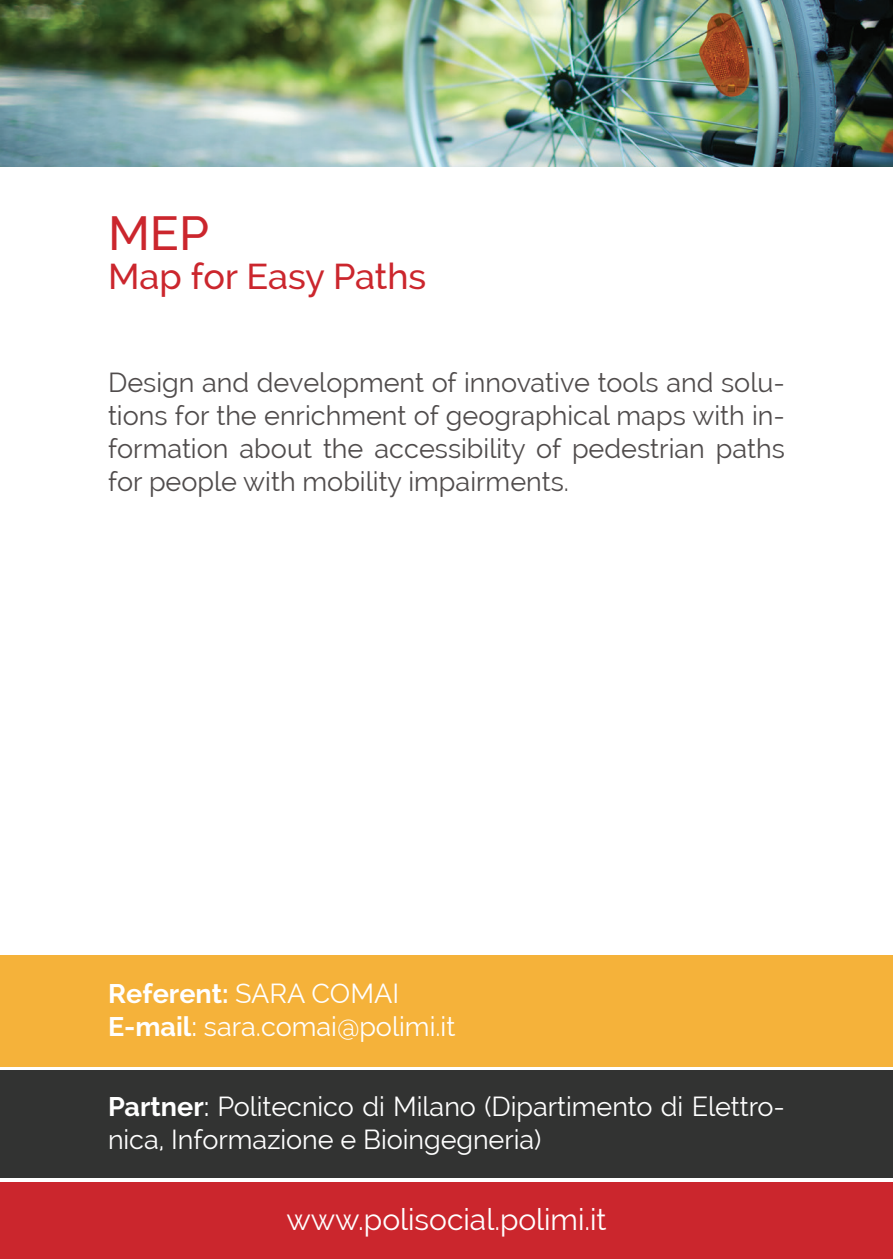
<style>
.page{position:relative;width:893px;height:1259px;background:#fff}
.page>*{position:absolute;margin:0;border:0;box-sizing:border-box;transform-origin:0 0}
.t1{font:500 48px "Raleway";color:#cb262d}
.t2{font:500 36px "Raleway";color:#cb262d}
.t3{font:30px "Raleway";color:#fff}
.t4{font:27px/33px "Raleway";color:#504c4c;text-align:justify}
.t5{font:27px/33px "Raleway";color:#fff}
.s1{font-weight:700}
.s2{font-weight:500}
</style>
<div class="page">
<div style="left:0;top:1182px;width:893px;height:77px;background:#cb262d"></div>
<img style="left:0;top:0;width:893px;height:167px">
<div style="left:0;top:955px;width:893px;height:111px;background:#f5b23a"></div>
<div style="left:0;top:1070px;width:893px;height:107px;background:#323332"></div>
<h1 class="t1" style="left:108px;top:206px;width:103px">MEP</h1>
<h2 class="t2" style="left:108px;top:256px;width:320px">Map for Easy Paths</h2>
<p class="t4" style="left:108px;top:365px;width:678px">Design and development of innovative tools and solu&shy;tions for the enrichment of geographical maps with in&shy;formation about the accessibility of pedestrian paths for people with mobility impairments.</p>
<p class="t5" style="left:108px;top:977px;width:349px"><span class="s1">Referent:</span> SARA COMAI<br><span class="s1">E-mail</span><span class="s2">:</span> sara.comai@polimi.it</p>
<p class="t5" style="left:108px;top:1090px;width:678px"><span class="s1">Partner</span><span class="s2">:</span> Politecnico di Milano (Dipartimento di Elettro&shy;nica, Informazione e Bioingegneria)</p>
<p class="t3" style="left:286px;top:1202px;width:322px">www.polisocial.polimi.it</p>
</div>
